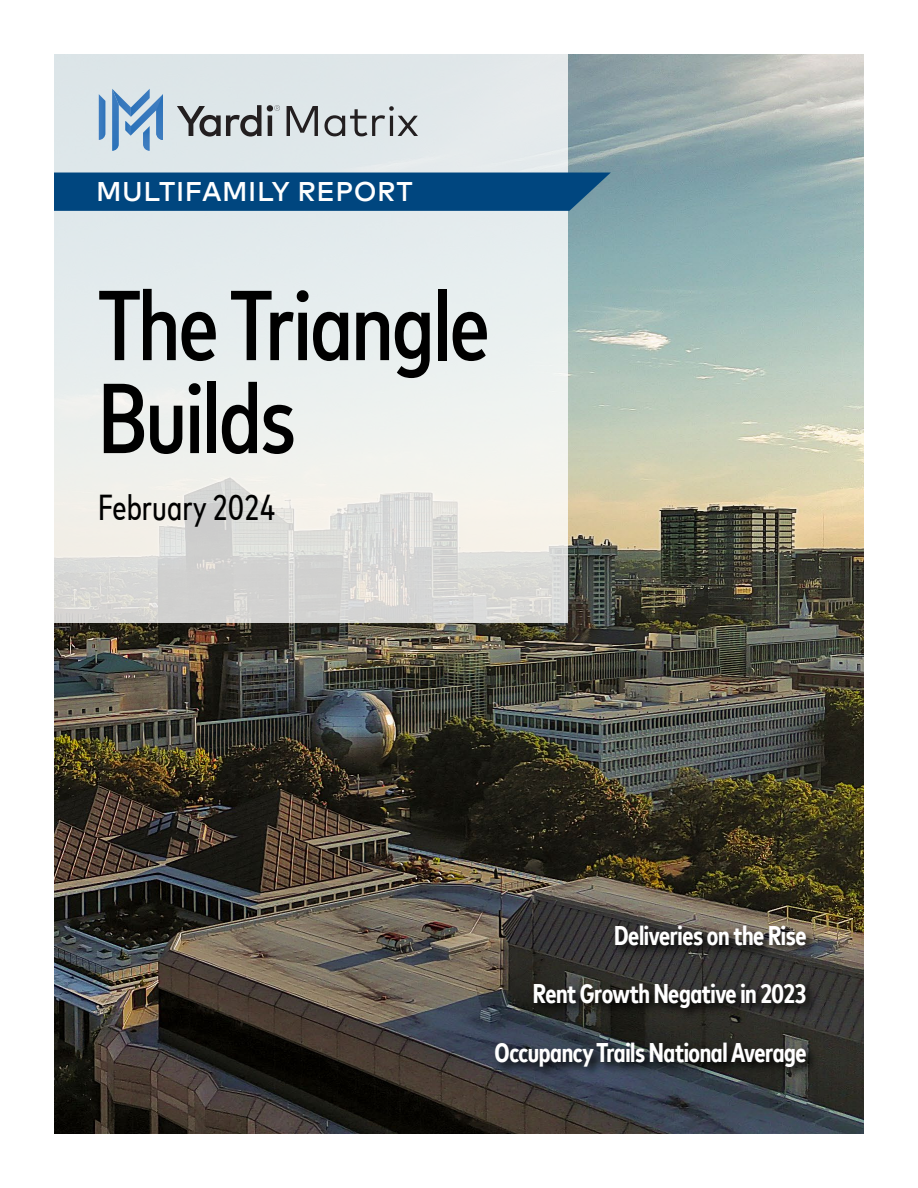
<style>
.page{position:relative;width:918px;height:1188px;background:#fff}
.page>*{position:absolute;margin:0;border:0;box-sizing:border-box;transform-origin:0 0}
.t1{font:500 condensed 99px/93px "Mark Offc Pro";letter-spacing:-.02em;color:#000}
.t2{font:condensed 36px "Mark Offc Pro";color:#000}
.t3{font:700 condensed 27px/58.5px "Mark Offc Pro";letter-spacing:-.015em;color:#fff;text-align:right}
.t4{font:500 27px "Mark Offc Pro";letter-spacing:.02em;color:#fff}
</style>
<div class="page">
<img style="left:54px;top:54px;width:810px;height:1080px">
<svg style="left:54px;top:54px;width:513px;height:569px;background:#e4e8e8"></svg>
<div style="left:54px;top:173px;width:557px;height:38px;background:#00467f"></div>
<svg style="left:492px;top:923px;width:327px;height:156px;background:#303130"></svg>
<svg style="left:177px;top:105px;width:84px;height:32px;background:#9ca1a3"></svg>
<svg style="left:267px;top:105px;width:13px;height:31px"></svg>
<svg style="left:287px;top:106px;width:31px;height:30px"></svg>
<svg style="left:324px;top:106px;width:94px;height:30px;background:#b2b7b9"></svg>
<svg style="left:99px;top:94px;width:6px;height:46px"></svg>
<svg style="left:112px;top:89px;width:51px;height:62px;background:#93b5d5"></svg>
<p class="t4" style="left:96px;top:171px;width:318px">MULTIFAMILY REPORT</p>
<h1 class="t1" style="left:98px;top:271px;width:393px">The Triangle<br>Builds</h1>
<h2 class="t2" style="left:98px;top:481px;width:179px">February 2024</h2>
<p class="t3" style="left:495px;top:904px;width:314px">Deliveries on the Rise<br>Rent Growth Negative in 2023<br>Occupancy Trails National Average</p>
</div>
